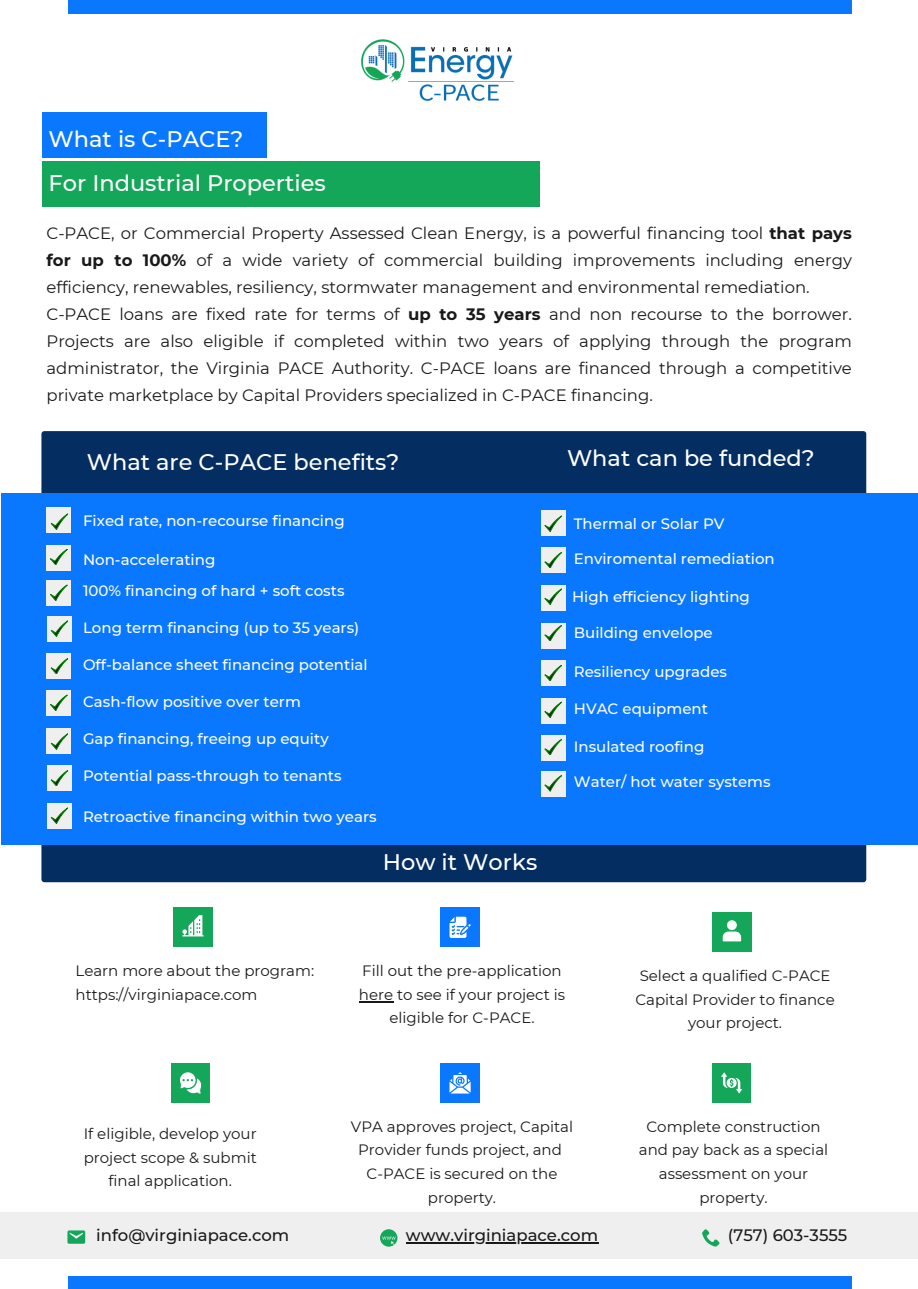
<style>
.page{position:relative;width:918px;height:1289px;background:#fff}
.page>*{position:absolute;margin:0;border:0;box-sizing:border-box;transform-origin:0 0}
.t1{font:500 22.5px/43.8px "Montserrat";color:#fff}
.t2{font:16.5px/27px "Montserrat";color:#191919;text-align:justify}
.t3{font:500 16.5px "Montserrat";color:#191919}
.t4{font:500 15px "Montserrat";color:#fff}
.t5{font:15px/23.7px "Montserrat";color:#191919;text-align:center}
.t6{font:15px "Montserrat";color:#fff}
.s1{font-weight:700}
</style>
<div class="page">
<div style="left:68px;top:0;width:784px;height:14px;background:#0a77ff"></div>
<div style="left:68px;top:1276px;width:784px;height:12px;background:#0a77ff"></div>
<img style="left:291px;top:39px;width:249px;height:168px">
<div style="left:42px;top:113px;width:224px;height:45px;background:#0a77ff"></div>
<div style="left:42px;top:162px;width:497px;height:45px;background:#14a759"></div>
<div style="left:0;top:1212px;width:918px;height:46px;background:#efefef"></div>
<svg style="left:67px;top:1230px;width:18px;height:13px"></svg>
<svg style="left:702px;top:1229px;width:18px;height:17px"></svg>
<svg style="left:380px;top:1229px;width:17px;height:17px"></svg>
<div style="left:174px;top:907px;width:38px;height:39px;background:#14a759"></div>
<svg style="left:182px;top:915px;width:22px;height:21px"></svg>
<div style="left:441px;top:1063px;width:38px;height:39px;background:#0a77ff"></div>
<svg style="left:450px;top:1072px;width:21px;height:21px"></svg>
<div style="left:441px;top:907px;width:38px;height:39px;background:#0a77ff"></div>
<svg style="left:450px;top:916px;width:21px;height:21px"></svg>
<div style="left:712px;top:1063px;width:39px;height:39px;background:#14a759"></div>
<svg style="left:721px;top:1072px;width:21px;height:21px"></svg>
<div style="left:713px;top:912px;width:38px;height:39px;background:#14a759"></div>
<svg style="left:723px;top:931px;width:18px;height:10px"></svg>
<div style="left:727px;top:920px;width:10px;height:9px;background:#fff;border-radius:50%"></div>
<hr style="left:359px;top:1000px;width:34px;height:1px;background:#191919">
<div style="left:171px;top:1063px;width:39px;height:39px;background:#14a759"></div>
<svg style="left:180px;top:1072px;width:21px;height:21px"></svg>
<div style="left:41px;top:431px;width:825px;height:451px;background:#042d62"></div>
<hr style="left:406px;top:1241px;width:192px;height:2px;background:#191919">
<div style="left:1px;top:493px;width:917px;height:351px;background:#0a77ff"></div>
<div style="left:46px;top:507px;width:25px;height:25px;background:#efefef"></div>
<div style="left:46px;top:545px;width:25px;height:26px;background:#efefef"></div>
<div style="left:46px;top:580px;width:25px;height:25px;background:#efefef"></div>
<div style="left:47px;top:616px;width:25px;height:26px;background:#efefef"></div>
<div style="left:46px;top:653px;width:25px;height:25px;background:#efefef"></div>
<div style="left:46px;top:690px;width:25px;height:25px;background:#efefef"></div>
<div style="left:46px;top:727px;width:25px;height:26px;background:#efefef"></div>
<div style="left:47px;top:765px;width:25px;height:25px;background:#efefef"></div>
<div style="left:47px;top:803px;width:25px;height:25px;background:#efefef"></div>
<svg style="left:51px;top:513px;width:17px;height:16px"></svg>
<svg style="left:50px;top:549px;width:17px;height:15px"></svg>
<svg style="left:50px;top:584px;width:17px;height:16px"></svg>
<svg style="left:51px;top:620px;width:17px;height:16px"></svg>
<svg style="left:51px;top:658px;width:17px;height:16px"></svg>
<svg style="left:50px;top:694px;width:17px;height:16px"></svg>
<svg style="left:51px;top:733px;width:17px;height:16px"></svg>
<svg style="left:51px;top:770px;width:17px;height:15px"></svg>
<svg style="left:51px;top:807px;width:17px;height:16px"></svg>
<div style="left:541px;top:771px;width:25px;height:25px;background:#efefef"></div>
<div style="left:541px;top:510px;width:25px;height:25px;background:#efefef"></div>
<div style="left:541px;top:547px;width:25px;height:26px;background:#efefef"></div>
<div style="left:541px;top:585px;width:25px;height:25px;background:#efefef"></div>
<div style="left:541px;top:623px;width:25px;height:25px;background:#efefef"></div>
<div style="left:541px;top:660px;width:25px;height:25px;background:#efefef"></div>
<div style="left:541px;top:698px;width:25px;height:25px;background:#efefef"></div>
<div style="left:541px;top:735px;width:25px;height:26px;background:#efefef"></div>
<svg style="left:545px;top:775px;width:17px;height:16px"></svg>
<svg style="left:545px;top:515px;width:17px;height:16px"></svg>
<svg style="left:545px;top:552px;width:17px;height:16px"></svg>
<svg style="left:545px;top:588px;width:17px;height:16px"></svg>
<svg style="left:545px;top:625px;width:17px;height:16px"></svg>
<svg style="left:545px;top:665px;width:17px;height:15px"></svg>
<svg style="left:545px;top:701px;width:17px;height:16px"></svg>
<svg style="left:545px;top:739px;width:17px;height:15px"></svg>
<p class="t1" style="left:49px;top:117px;width:279px">What is C-PACE?<br>For Industrial Properties</p>
<p class="t2" style="left:46px;top:219px;width:807px">C-PACE, or Commercial Property Assessed Clean Energy, is a powerful financing tool <span class="s1">that pays for up to 100%</span> of a wide variety of commercial building improvements including energy efficiency, renewables, resiliency, stormwater management and environmental remediation.</p>
<h2 class="t2" style="left:46px;top:300px;width:807px">C-PACE loans are fixed rate for terms of <span class="s1">up to 35 years</span> and non recourse to the borrower.<br>Projects are also eligible if completed within two years of applying through the program administrator, the Virginia PACE Authority. C-PACE loans are financed through a competitive private marketplace by Capital Providers specialized in C-PACE financing.</h2>
<h2 class="t1" style="left:87px;top:440px;width:314px">What are C-PACE benefits?</h2>
<p class="t1" style="left:567px;top:435px;width:249px">What can be funded?</p>
<h2 class="t4" style="left:83px;top:511px;width:263px">Fixed rate, non-recourse financing</h2>
<p class="t4" style="left:83px;top:550px;width:134px">Non-accelerating</p>
<h2 class="t4" style="left:83px;top:581px;width:263px">100% financing of hard + soft costs</h2>
<p class="t4" style="left:83px;top:618px;width:278px">Long term financing (up to 35 years)</p>
<h2 class="t4" style="left:83px;top:655px;width:286px">Off-balance sheet financing potential</h2>
<p class="t4" style="left:83px;top:692px;width:219px">Cash-flow positive over term</p>
<h2 class="t4" style="left:83px;top:729px;width:247px">Gap financing, freeing up equity</h2>
<p class="t4" style="left:83px;top:766px;width:260px">Potential pass-through to tenants</p>
<h2 class="t4" style="left:83px;top:807px;width:295px">Retroactive financing within two years</h2>
<p class="t1" style="left:383px;top:839px;width:156px">How it Works</p>
<p class="t4" style="left:574px;top:514px;width:152px">Thermal or Solar PV</p>
<h2 class="t4" style="left:574px;top:549px;width:202px">Enviromental remediation</h2>
<h2 class="t4" style="left:572px;top:588px;width:179px">High efficiency lighting</h2>
<p class="t4" style="left:574px;top:623px;width:140px">Building envelope</p>
<h2 class="t4" style="left:574px;top:662px;width:155px">Resiliency upgrades</h2>
<p class="t4" style="left:574px;top:699px;width:136px">HVAC equipment</p>
<h2 class="t4" style="left:574px;top:737px;width:132px">Insulated roofing</h2>
<p class="t4" style="left:574px;top:772px;width:198px">Water/ hot water systems</p>
<p class="t6" style="left:567px;top:767px;width:64px">Solar PV</p>
<p class="t5" style="left:76px;top:958px;width:240px">Learn more about the program:</p>
<p class="t5" style="left:76px;top:982px;width:184px">https://virginiapace.com</p>
<p class="t5" style="left:359px;top:958px;width:208px">Fill out the pre-application here to see if your project is eligible for C-PACE.</p>
<h1 class="t5" style="left:635px;top:963px;width:201px">Select a qualified C-PACE<br>Capital Provider to finance your project.</h1>
<h1 class="t5" style="left:351px;top:1114px;width:224px">VPA approves project, Capital<br>Provider funds project, and</h1>
<h1 class="t5" style="left:367px;top:1161px;width:192px">C-PACE is secured on the property.</h1>
<p class="t5" style="left:84px;top:1121px;width:175px">If eligible, develop your project scope &amp; submit final application.</p>
<h1 class="t5" style="left:639px;top:1114px;width:191px">Complete construction and pay back as a special assessment on your property.</h1>
<h2 class="t3" style="left:96px;top:1224px;width:195px">info@virginiapace.com</h2>
<p class="t3" style="left:406px;top:1224px;width:194px">www.virginiapace.com</p>
<h2 class="t3" style="left:728px;top:1224px;width:121px">(757) 603-3555</h2>
</div>
